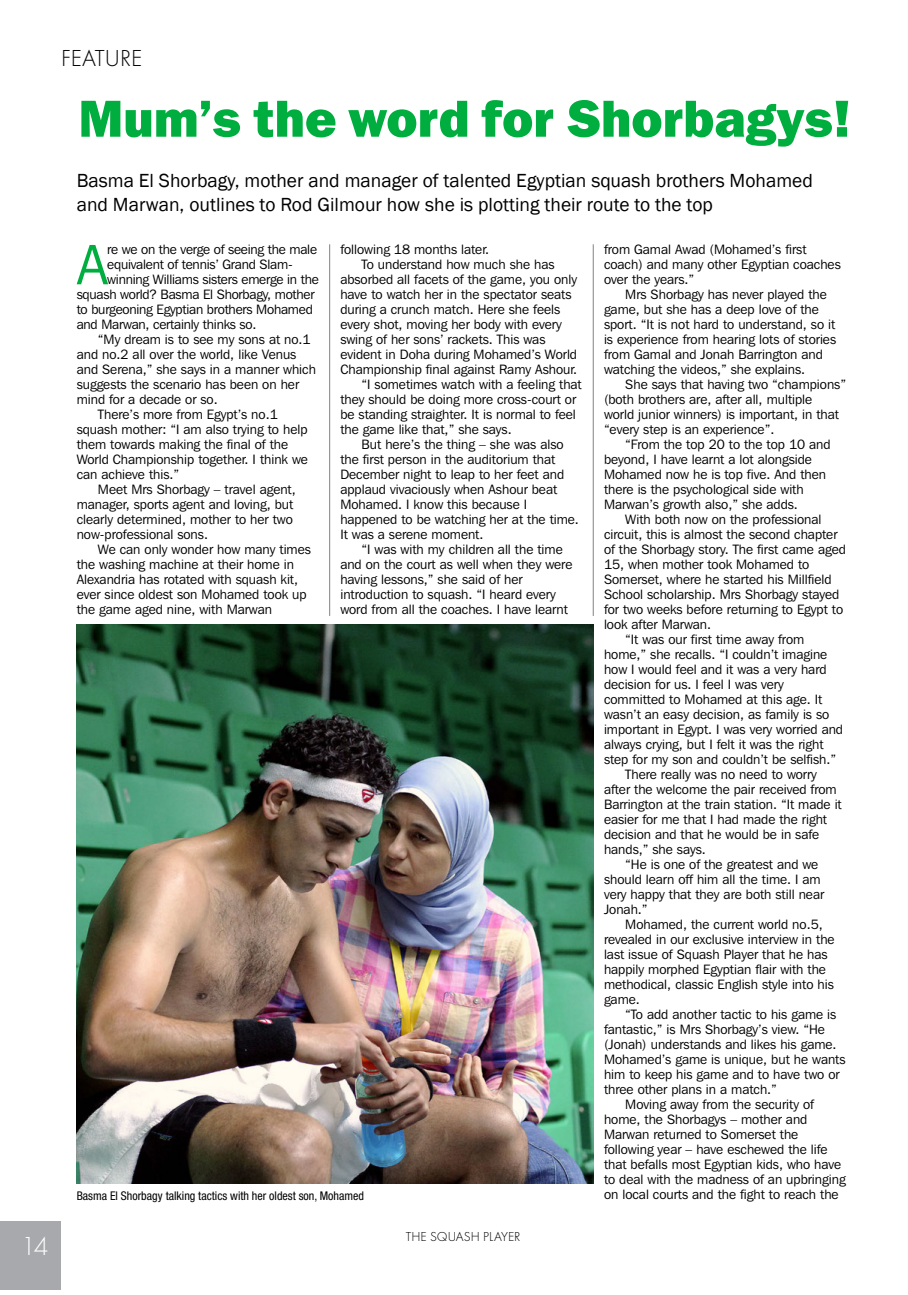
<style>
.page{position:relative;width:908px;height:1295px;background:#fff}
.page>*{position:absolute;margin:0;border:0;box-sizing:border-box;transform-origin:0 0}
.t1{font:56.7px "Franklin Gothic IT Cby BT";color:#00ad3f}
.t2{font:800 51.75px "Franklin Gothic IT Cby BT";color:#00ad3f}
.t3{font:300 27px "Futura T";color:#fff}
.t4{font:300 24px "Futura T";color:#000}
.t5{font:19.5px/24px "Franklin Gothic";color:#000}
.t6{font:13.5px/15px "Franklin Gothic IT Cby BT";color:#000}
.t7{font:300 13.5px "Futura T";color:#000}
.t8{font:condensed 12px "Helvetica Neue";color:#000}
</style>
<div class="page">
<hr style="left:593px;top:244px;width:1px;height:372px;background:#808285">
<hr style="left:329px;top:244px;width:1px;height:372px;background:#808285">
<div style="left:0;top:1222px;width:60px;height:68px;background:#a7a9ac"></div>
<img style="left:77px;top:625px;width:516px;height:558px">
<h3 class="t3" style="left:21px;top:1230px;width:29px">14</h3>
<h3 class="t4" style="left:61px;top:43px;width:83px">FEATURE</h3>
<h2 class="t2" style="left:78px;top:101px;width:774px">Mum’s the word for Shorbagys!</h2>
<h3 class="t5" style="left:77px;top:168px;width:738px">Basma El Shorbagy, mother and manager of talented Egyptian squash brothers Mohamed and Marwan, outlines to Rod Gilmour how she is plotting their route to the top</h3>
<h1 class="t1" style="left:77px;top:245px;width:33px">A</h1>
<p class="t6" style="left:107px;top:243px;width:211px">re we on the verge of seeing the male</p>
<p class="t6" style="left:340px;top:243px;width:150px">following 18 months later.</p>
<p class="t6" style="left:362px;top:258px;width:194px">To understand how much she has</p>
<p class="t6" style="left:340px;top:273px;width:238px">absorbed all facets of the game, you only</p>
<p class="t6" style="left:340px;top:288px;width:233px">have to watch her in the spectator seats</p>
<p class="t6" style="left:340px;top:303px;width:221px">during a crunch match. Here she feels</p>
<p class="t6" style="left:340px;top:318px;width:223px">every shot, moving her body with every</p>
<p class="t6" style="left:340px;top:333px;width:207px">swing of her sons’ rackets. This was</p>
<p class="t6" style="left:340px;top:348px;width:238px">evident in Doha during Mohamed’s World</p>
<p class="t6" style="left:340px;top:363px;width:238px">Championship final against Ramy Ashour.</p>
<p class="t6" style="left:362px;top:378px;width:222px">“I sometimes watch with a feeling that</p>
<p class="t6" style="left:340px;top:393px;width:237px">they should be doing more cross-court or</p>
<p class="t6" style="left:340px;top:408px;width:237px">be standing straighter. It is normal to feel</p>
<p class="t6" style="left:340px;top:423px;width:173px">the game like that,” she says.</p>
<p class="t6" style="left:362px;top:438px;width:204px">But here’s the thing – she was also</p>
<p class="t6" style="left:340px;top:453px;width:216px">the first person in the auditorium that</p>
<p class="t6" style="left:340px;top:468px;width:225px">December night to leap to her feet and</p>
<p class="t6" style="left:340px;top:483px;width:218px">applaud vivaciously when Ashour beat</p>
<p class="t6" style="left:340px;top:498px;width:188px">Mohamed. I know this because I</p>
<p class="t6" style="left:340px;top:513px;width:240px">happened to be watching her at the time.</p>
<p class="t6" style="left:340px;top:528px;width:145px">It was a serene moment.</p>
<p class="t6" style="left:362px;top:543px;width:203px">“I was with my children all the time</p>
<p class="t6" style="left:340px;top:558px;width:234px">and on the court as well when they were</p>
<p class="t6" style="left:340px;top:573px;width:184px">having lessons,” she said of her</p>
<p class="t6" style="left:340px;top:588px;width:217px">introduction to squash. “I heard every</p>
<p class="t6" style="left:340px;top:603px;width:229px">word from all the coaches. I have learnt</p>
<p class="t6" style="left:604px;top:243px;width:238px">from Gamal Awad (Mohamed’s first coach) and many other Egyptian coaches over the years.”</p>
<p class="t6" style="left:604px;top:288px;width:234px;text-indent:21px">Mrs Shorbagy has never played the game, but she has a deep love of the sport. “It is not hard to understand, so it is experience from hearing lots of stories from Gamal and Jonah Barrington and watching the videos,” she explains.</p>
<p class="t6" style="left:604px;top:378px;width:243px;text-indent:21px">She says that having two “champions” (both brothers are, after all, multiple<br>world junior winners) is important, in that “every step is an experience”.</p>
<p class="t6" style="left:604px;top:438px;width:228px;text-indent:21px">“From the top 20 to the top 10 and beyond, I have learnt a lot alongside Mohamed now he is top five. And then there is the psychological side with Marwan’s growth also,” she adds.</p>
<p class="t6" style="left:625px;top:513px;width:198px">With both now on the professional</p>
<p class="t6" style="left:604px;top:528px;width:235px">circuit, this is almost the second chapter</p>
<p class="t6" style="left:604px;top:543px;width:243px">of the Shorbagy story. The first came aged</p>
<p class="t6" style="left:604px;top:558px;width:207px">15, when mother took Mohamed to</p>
<p class="t6" style="left:604px;top:573px;width:229px">Somerset, where he started his Millfield</p>
<p class="t6" style="left:604px;top:588px;width:237px">School scholarship. Mrs Shorbagy stayed</p>
<p class="t6" style="left:604px;top:603px;width:241px">for two weeks before returning to Egypt to</p>
<p class="t6" style="left:604px;top:618px;width:109px">look after Marwan.</p>
<p class="t6" style="left:625px;top:633px;width:180px">“It was our first time away from</p>
<p class="t6" style="left:604px;top:648px;width:225px">home,” she recalls. “I couldn’t imagine</p>
<p class="t6" style="left:604px;top:663px;width:224px">how I would feel and it was a very hard</p>
<p class="t6" style="left:604px;top:678px;width:181px">decision for us. I feel I was very</p>
<p class="t6" style="left:604px;top:693px;width:220px">committed to Mohamed at this age. It</p>
<p class="t6" style="left:604px;top:708px;width:227px">wasn’t an easy decision, as family is so</p>
<p class="t6" style="left:604px;top:723px;width:241px">important in Egypt. I was very worried and</p>
<p class="t6" style="left:604px;top:738px;width:221px">always crying, but I felt it was the right</p>
<p class="t6" style="left:604px;top:753px;width:234px">step for my son and couldn’t be selfish.”</p>
<p class="t6" style="left:625px;top:768px;width:193px">There really was no need to worry</p>
<p class="t6" style="left:604px;top:783px;width:234px">after the welcome the pair received from</p>
<p class="t6" style="left:604px;top:798px;width:239px">Barrington at the train station. “It made it</p>
<p class="t6" style="left:604px;top:813px;width:225px">easier for me that I had made the right</p>
<p class="t6" style="left:604px;top:828px;width:217px">decision and that he would be in safe</p>
<p class="t6" style="left:604px;top:843px;width:103px">hands,” she says.</p>
<p class="t6" style="left:625px;top:858px;width:195px">“He is one of the greatest and we</p>
<p class="t6" style="left:604px;top:873px;width:218px">should learn off him all the time. I am</p>
<p class="t6" style="left:604px;top:888px;width:222px">very happy that they are both still near</p>
<p class="t6" style="left:604px;top:903px;width:45px">Jonah.”</p>
<p class="t6" style="left:625px;top:918px;width:199px">Mohamed, the current world no.5,</p>
<p class="t6" style="left:604px;top:933px;width:232px">revealed in our exclusive interview in the</p>
<p class="t6" style="left:604px;top:948px;width:225px">last issue of Squash Player that he has</p>
<p class="t6" style="left:604px;top:963px;width:223px">happily morphed Egyptian flair with the</p>
<p class="t6" style="left:604px;top:978px;width:231px">methodical, classic English style into his</p>
<p class="t6" style="left:604px;top:993px;width:37px">game.</p>
<p class="t6" style="left:625px;top:1008px;width:213px">“To add another tactic to his game is</p>
<p class="t6" style="left:604px;top:1023px;width:222px">fantastic,” is Mrs Shorbagy’s view. “He</p>
<p class="t6" style="left:604px;top:1038px;width:234px">(Jonah) understands and likes his game.</p>
<p class="t6" style="left:604px;top:1053px;width:243px">Mohamed’s game is unique, but he wants</p>
<p class="t6" style="left:604px;top:1068px;width:237px">him to keep his game and to have two or</p>
<p class="t6" style="left:604px;top:1083px;width:174px">three other plans in a match.”</p>
<p class="t6" style="left:625px;top:1098px;width:190px">Moving away from the security of</p>
<p class="t6" style="left:604px;top:1113px;width:205px">home, the Shorbagys – mother and</p>
<p class="t6" style="left:604px;top:1128px;width:196px">Marwan returned to Somerset the</p>
<p class="t6" style="left:604px;top:1143px;width:225px">following year – have eschewed the life</p>
<p class="t6" style="left:604px;top:1158px;width:239px">that befalls most Egyptian kids, who have</p>
<p class="t6" style="left:604px;top:1173px;width:243px">to deal with the madness of an upbringing</p>
<p class="t6" style="left:604px;top:1188px;width:236px">on local courts and the fight to reach the</p>
<p class="t6" style="left:107px;top:258px;width:187px">equivalent of tennis’ Grand Slam-</p>
<p class="t6" style="left:107px;top:273px;width:213px">winning Williams sisters emerge in the</p>
<p class="t6" style="left:77px;top:288px;width:239px">squash world? Basma El Shorbagy, mother</p>
<p class="t6" style="left:77px;top:303px;width:238px">to burgeoning Egyptian brothers Mohamed</p>
<p class="t6" style="left:77px;top:318px;width:181px">and Marwan, certainly thinks so.</p>
<p class="t6" style="left:98px;top:333px;width:214px">“My dream is to see my sons at no.1</p>
<p class="t6" style="left:77px;top:348px;width:221px">and no.2 all over the world, like Venus</p>
<p class="t6" style="left:77px;top:363px;width:241px">and Serena,” she says in a manner which</p>
<p class="t6" style="left:77px;top:378px;width:224px">suggests the scenario has been on her</p>
<p class="t6" style="left:77px;top:393px;width:143px">mind for a decade or so.</p>
<p class="t6" style="left:98px;top:408px;width:181px">There’s more from Egypt’s no.1</p>
<p class="t6" style="left:77px;top:423px;width:232px">squash mother: “I am also trying to help</p>
<p class="t6" style="left:77px;top:438px;width:213px">them towards making the final of the</p>
<p class="t6" style="left:77px;top:453px;width:233px">World Championship together. I think we</p>
<p class="t6" style="left:77px;top:468px;width:104px">can achieve this.”</p>
<p class="t6" style="left:98px;top:483px;width:199px">Meet Mrs Shorbagy – travel agent,</p>
<p class="t6" style="left:77px;top:498px;width:218px">manager, sports agent and loving, but</p>
<p class="t6" style="left:77px;top:513px;width:218px">clearly determined, mother to her two</p>
<p class="t6" style="left:77px;top:528px;width:133px">now-professional sons.</p>
<p class="t6" style="left:98px;top:543px;width:214px">We can only wonder how many times</p>
<p class="t6" style="left:77px;top:558px;width:219px">the washing machine at their home in</p>
<p class="t6" style="left:77px;top:573px;width:223px">Alexandria has rotated with squash kit,</p>
<p class="t6" style="left:77px;top:588px;width:231px">ever since oldest son Mohamed took up</p>
<p class="t6" style="left:77px;top:603px;width:197px">the game aged nine, with Marwan</p>
<p class="t8" style="left:77px;top:1191px;width:289px">Basma El Shorbagy talking tactics with her oldest son, Mohamed</p>
<p class="t7" style="left:406px;top:1228px;width:116px">THE SQUASH PLAYER</p>
</div>
